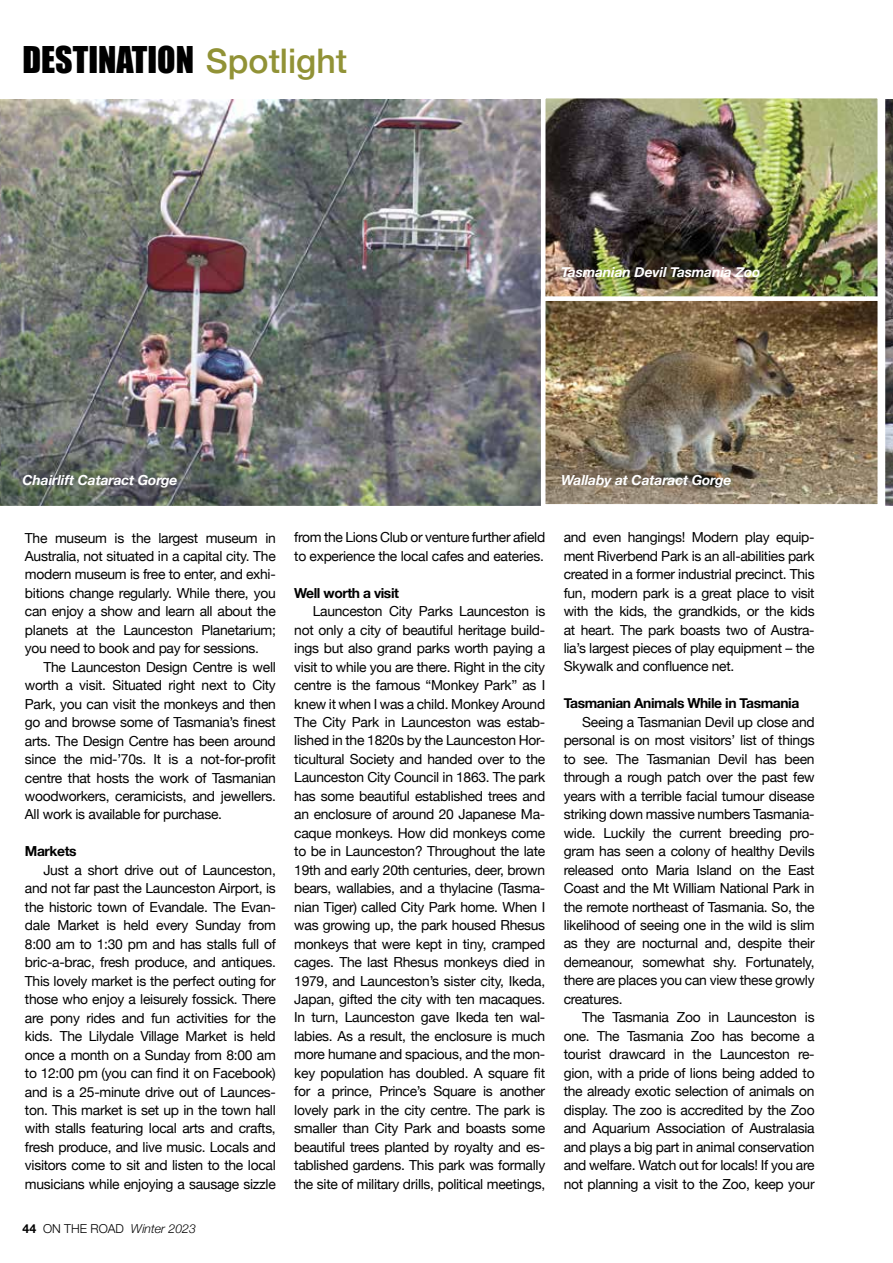
<style>
.page{position:relative;width:893px;height:1263px;background:#fff}
.page>*{position:absolute;margin:0;border:0;box-sizing:border-box;transform-origin:0 0}
.t1{font:33.9px "Impact";color:#000}
.t2{font:13.8px/18.5px "Helvetica Neue";letter-spacing:-.02em;color:#000;text-align:justify}
.t3{font:italic 700 13.8px "Helvetica Neue";letter-spacing:-.01em;color:#fff}
.t4{font:700 13.8px "Helvetica Neue";letter-spacing:-.03em;color:#000}
.t5{font:italic 300 12.3px "Helvetica Neue";color:#000}
.s1{font-family:"Helvetica Neue";font-weight:500;color:#919236}
.s2{font-weight:700;font-style:normal}
.s3{font-style:normal}
</style>
<div class="page">
<img style="left:0;top:99px;width:541px;height:407px">
<svg style="left:885px;top:99px;width:8px;height:407px;background:#5f5c5b"></svg>
<img style="left:547px;top:100px;width:329px;height:196px">
<div style="left:541px;top:94px;width:341px;height:230px;border:5px solid #fff"></div>
<img style="left:547px;top:302px;width:329px;height:201px">
<div style="left:541px;top:296px;width:341px;height:213px;border:5px solid #fff"></div>
<h1 class="t1" style="left:23px;top:33px;width:326px">DESTINATION <span class="s1">Spotlight</span></h1>
<p class="t3" style="left:561px;top:261px;width:201px">Tasmanian Devil Tasmania Zoo</p>
<p class="t3" style="left:23px;top:470px;width:156px">Chairlift Cataract Gorge</p>
<p class="t3" style="left:561px;top:470px;width:172px">Wallaby at Cataract Gorge</p>
<p class="t2" style="left:25px;top:529px;width:252px">The museum is the largest museum in Australia, not situated in a capital city. The modern museum is free to enter, and exhi&shy;bitions change regularly. While there, you can enjoy a show and learn all about the planets at the Launceston Planetarium; you need to book and pay for sessions.</p>
<p class="t2" style="left:25px;top:658px;width:252px;text-indent:18px">The Launceston Design Centre is well worth a visit. Situated right next to City Park, you can visit the monkeys and then go and browse some of Tasmania’s finest arts. The Design Centre has been around since the mid-’70s. It is a not-for-profit centre that hosts the work of Tasmanian woodworkers, ceramicists, and jewellers.<br>All work is available for purchase.</p>
<p class="t4" style="left:25px;top:841px;width:53px">Markets</p>
<p class="t2" style="left:25px;top:861px;width:252px;text-indent:18px">Just a short drive out of Launceston, and not far past the Launceston Airport, is the historic town of Evandale. The Evan&shy;dale Market is held every Sunday from 8:00 am to 1:30 pm and has stalls full of bric-a-brac, fresh produce, and antiques.<br>This lovely market is the perfect outing for those who enjoy a leisurely fossick. There are pony rides and fun activities for the kids. The Lilydale Village Market is held once a month on a Sunday from 8:00 am to 12:00 pm (you can find it on Facebook) and is a 25-minute drive out of Launces&shy;ton. This market is set up in the town hall with stalls featuring local arts and crafts, fresh produce, and live music. Locals and visitors come to sit and listen to the local musicians while enjoying a sausage sizzle</p>
<p class="t5" style="left:23px;top:1219px;width:175px"><span class="s2">44</span> <span class="s3">ON THE ROAD</span> Winter 2023</p>
<p class="t2" style="left:294px;top:529px;width:252px">from the Lions Club or venture further afield to experience the local cafes and eateries.</p>
<p class="t4" style="left:294px;top:582px;width:106px">Well worth a visit</p>
<p class="t2" style="left:294px;top:603px;width:252px;text-indent:18px">Launceston City Parks Launceston is not only a city of beautiful heritage build&shy;ings but also grand parks worth paying a visit to while you are there. Right in the city centre is the famous “Monkey Park” as I knew it when I was a child. Monkey Around The City Park in Launceston was estab&shy;lished in the 1820s by the Launceston Hor&shy;ticultural Society and handed over to the Launceston City Council in 1863. The park has some beautiful established trees and an enclosure of around 20 Japanese Ma&shy;caque monkeys. How did monkeys come to be in Launceston? Throughout the late 19th and early 20th centuries, deer, brown bears, wallabies, and a thylacine (Tasma&shy;nian Tiger) called City Park home. When I was growing up, the park housed Rhesus monkeys that were kept in tiny, cramped cages. The last Rhesus monkeys died in 1979, and Launceston’s sister city, Ikeda, Japan, gifted the city with ten macaques.<br>In turn, Launceston gave Ikeda ten wal&shy;labies. As a result, the enclosure is much more humane and spacious, and the mon&shy;key population has doubled. A square fit for a prince, Prince’s Square is another lovely park in the city centre. The park is smaller than City Park and boasts some beautiful trees planted by royalty and es&shy;tablished gardens. This park was formally the site of military drills, political meetings,</p>
<p class="t2" style="left:564px;top:529px;width:252px">and even hangings! Modern play equip&shy;ment Riverbend Park is an all-abilities park created in a former industrial precinct. This fun, modern park is a great place to visit with the kids, the grandkids, or the kids at heart. The park boasts two of Austra&shy;lia’s largest pieces of play equipment – the Skywalk and confluence net.</p>
<p class="t4" style="left:564px;top:693px;width:237px">Tasmanian Animals While in Tasmania</p>
<p class="t2" style="left:564px;top:713px;width:252px;text-indent:18px">Seeing a Tasmanian Devil up close and personal is on most visitors’ list of things to see. The Tasmanian Devil has been through a rough patch over the past few years with a terrible facial tumour disease striking down massive numbers Tasmania&shy;wide. Luckily the current breeding pro&shy;gram has seen a colony of healthy Devils released onto Maria Island on the East Coast and the Mt William National Park in the remote northeast of Tasmania. So, the likelihood of seeing one in the wild is slim as they are nocturnal and, despite their demeanour, somewhat shy. Fortunately, there are places you can view these growly creatures.</p>
<p class="t2" style="left:564px;top:1009px;width:252px;text-indent:18px">The Tasmania Zoo in Launceston is one. The Tasmania Zoo has become a tourist drawcard in the Launceston re&shy;gion, with a pride of lions being added to the already exotic selection of animals on display. The zoo is accredited by the Zoo and Aquarium Association of Australasia and plays a big part in animal conservation and welfare. Watch out for locals! If you are not planning a visit to the Zoo, keep your</p>
</div>
